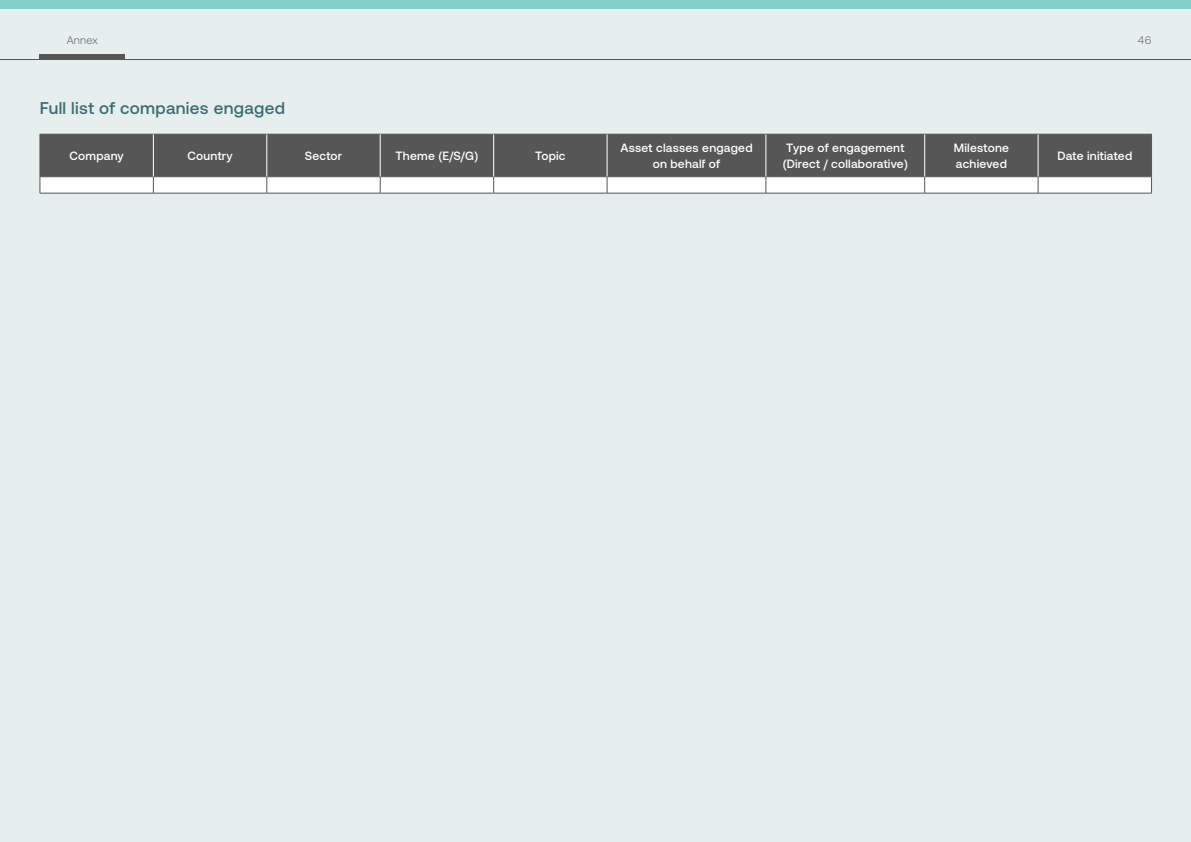
<style>
.page{position:relative;width:1191px;height:842px;background:#e6eeee}
.page>*{position:absolute;margin:0;border:0;box-sizing:border-box;transform-origin:0 0}
.Subheading_1{font:500 17px "Aeonik";letter-spacing:.02em;color:#3a6c75}
.Body_Text_-_Main{font:500 12px/16px "Aeonik";letter-spacing:.02em;color:#fff}
.Body_Text_-_Main-2{font:300 11px "Aeonik";letter-spacing:.02em;color:#565656}
</style>
<div class="page">
<div style="left:0;top:0;width:1190px;height:9px;background:#84d1cb"></div>
<div style="left:40px;top:55px;width:85px;height:5px;background:#565656"></div>
<hr style="left:0;top:59px;width:1191px;height:1px;background:#565656">
<div style="left:41px;top:135px;width:1110px;height:41px;background:#565656"></div>
<hr style="left:40px;top:134px;width:113px;height:1px;background:#565656">
<hr style="left:40px;top:134px;width:1px;height:42px;background:#565656">
<hr style="left:153px;top:134px;width:114px;height:1px;background:#565656">
<hr style="left:267px;top:134px;width:113px;height:1px;background:#565656">
<hr style="left:380px;top:134px;width:113px;height:1px;background:#565656">
<hr style="left:493px;top:134px;width:114px;height:1px;background:#565656">
<hr style="left:607px;top:134px;width:159px;height:1px;background:#565656">
<hr style="left:766px;top:134px;width:158px;height:1px;background:#565656">
<hr style="left:924px;top:134px;width:114px;height:1px;background:#565656">
<hr style="left:1038px;top:134px;width:113px;height:1px;background:#565656">
<hr style="left:1151px;top:134px;width:1px;height:42px;background:#565656">
<hr style="left:40px;top:176px;width:113px;height:1px;background:#565656">
<hr style="left:153px;top:176px;width:114px;height:1px;background:#565656">
<hr style="left:267px;top:176px;width:113px;height:1px;background:#565656">
<hr style="left:380px;top:176px;width:113px;height:1px;background:#565656">
<hr style="left:493px;top:176px;width:114px;height:1px;background:#565656">
<hr style="left:607px;top:176px;width:159px;height:1px;background:#565656">
<hr style="left:766px;top:176px;width:158px;height:1px;background:#565656">
<hr style="left:924px;top:176px;width:114px;height:1px;background:#565656">
<hr style="left:1038px;top:176px;width:113px;height:1px;background:#565656">
<svg style="left:40px;top:177px;width:1112px;height:16px"></svg>
<hr style="left:40px;top:193px;width:113px;height:1px;background:#565656">
<hr style="left:153px;top:193px;width:114px;height:1px;background:#565656">
<hr style="left:267px;top:193px;width:113px;height:1px;background:#565656">
<hr style="left:380px;top:193px;width:113px;height:1px;background:#565656">
<hr style="left:493px;top:193px;width:114px;height:1px;background:#565656">
<hr style="left:607px;top:193px;width:159px;height:1px;background:#565656">
<hr style="left:766px;top:193px;width:158px;height:1px;background:#565656">
<hr style="left:924px;top:193px;width:114px;height:1px;background:#565656">
<hr style="left:1038px;top:193px;width:113px;height:1px;background:#565656">
<hr style="left:153px;top:134px;width:1px;height:42px;background:#fff">
<hr style="left:266px;top:134px;width:1px;height:42px;background:#fff">
<hr style="left:380px;top:134px;width:1px;height:42px;background:#fff">
<hr style="left:493px;top:134px;width:1px;height:42px;background:#fff">
<hr style="left:607px;top:134px;width:1px;height:42px;background:#fff">
<hr style="left:765px;top:134px;width:1px;height:42px;background:#fff">
<hr style="left:924px;top:134px;width:1px;height:42px;background:#fff">
<hr style="left:1037px;top:134px;width:1px;height:42px;background:#fff">
<p class="Body_Text_-_Main-2" style="left:67px;top:34px;width:33px">Annex</p>
<p class="Subheading_1" style="left:40px;top:98px;width:247px">Full list of companies engaged</p>
<p class="Body_Text_-_Main" style="left:70px;top:147px;width:56px">Company</p>
<p class="Body_Text_-_Main" style="left:187px;top:147px;width:47px">Country</p>
<p class="Body_Text_-_Main" style="left:305px;top:147px;width:39px">Sector</p>
<p class="Body_Text_-_Main" style="left:395px;top:147px;width:84px">Theme (E/S/G)</p>
<p class="Body_Text_-_Main" style="left:535px;top:147px;width:32px">Topic</p>
<p class="Body_Text_-_Main-2" style="left:1137px;top:34px;width:15px">46</p>
<p class="Body_Text_-_Main" style="left:620px;top:139px;width:134px">Asset classes engaged</p>
<p class="Body_Text_-_Main" style="left:652px;top:155px;width:69px">on behalf of</p>
<p class="Body_Text_-_Main" style="left:782px;top:139px;width:127px">Type of engagement (Direct / collaborative)</p>
<p class="Body_Text_-_Main" style="left:953px;top:139px;width:57px">Milestone achieved</p>
<p class="Body_Text_-_Main" style="left:1057px;top:147px;width:76px">Date initiated</p>
</div>
